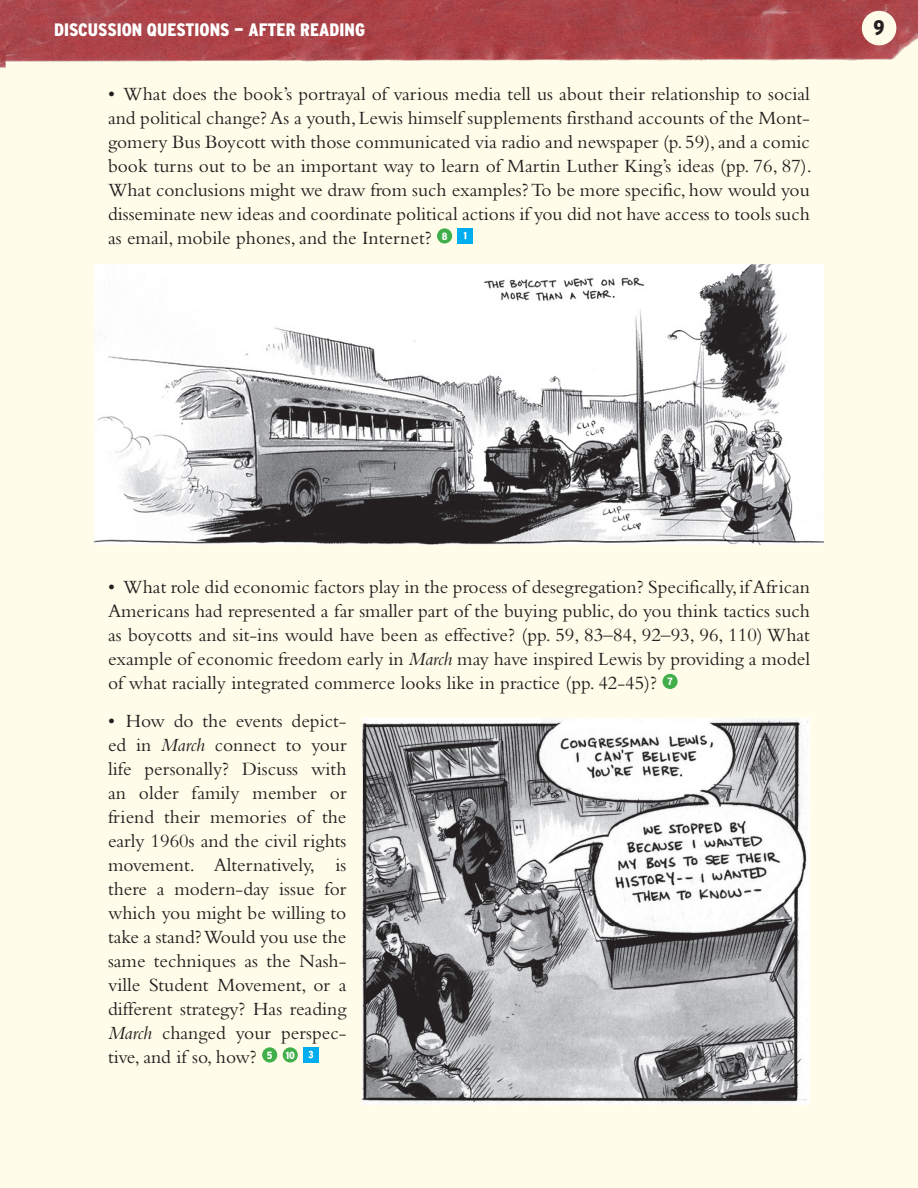
<style>
.page{position:relative;width:918px;height:1188px;background:#fffde9}
.page>*{position:absolute;margin:0;border:0;box-sizing:border-box;transform-origin:0 0}
.t1{font:900 condensed 21px "Interstate";color:#231f20}
.Paragraph_Style_1{font:19.5px/24px "Bembo";color:#231f20;text-align:justify}
.t2{font:900 condensed 18px "Interstate";color:#fff}
.t3{font:900 condensed 10.5px "Interstate";color:#fff}
.s1{font-family:"M Bembo";font-style:italic}
</style>
<div class="page">
<img style="left:0;top:0;width:918px;height:68px">
<div style="left:862px;top:11px;width:34px;height:34px;background:#fffde9;border-radius:50%"></div>
<div style="left:437px;top:228px;width:15px;height:16px;background:#40ae49;border-radius:50%"></div>
<div style="left:458px;top:228px;width:15px;height:16px;background:#00aeef"></div>
<svg style="left:464px;top:232px;width:2px;height:7px"></svg>
<div style="left:663px;top:674px;width:15px;height:15px;background:#40ae49;border-radius:50%"></div>
<div style="left:262px;top:1047px;width:15px;height:16px;background:#40ae49;border-radius:50%"></div>
<div style="left:283px;top:1047px;width:15px;height:16px;background:#40ae49;border-radius:50%"></div>
<div style="left:303px;top:1047px;width:15px;height:16px;background:#00aeef"></div>
<svg style="left:308px;top:1051px;width:5px;height:7px"></svg>
<img style="left:94px;top:265px;width:730px;height:279px">
<img style="left:363px;top:718px;width:447px;height:386px">
<p class="t2" style="left:54px;top:19px;width:313px">DISCUSSION QUESTIONS — AFTER READING</p>
<p class="Paragraph_Style_1" style="left:108px;top:81px;width:705px">• What does the book’s portrayal of various media tell us about their relationship to social and political change? As a youth, Lewis himself supplements firsthand accounts of the Mont&shy;gomery Bus Boycott with those communicated via radio and newspaper (p. 59), and a comic book turns out to be an important way to learn of Martin Luther King’s ideas (pp. 76, 87).<br>What conclusions might we draw from such examples? To be more specific, how would you disseminate new ideas and coordinate political actions if you did not have access to tools such as email, mobile phones, and the Internet?</p>
<p class="t3" style="left:442px;top:230px;width:7px">8</p>
<p class="t1" style="left:874px;top:16px;width:13px">9</p>
<p class="Paragraph_Style_1" style="left:108px;top:575px;width:704px">• What role did economic factors play in the process of desegregation? Specifically,ifAfrican Americans had represented a far smaller part of the buying public, do you think tactics such as boycotts and sit-ins would have been as effective? (pp. 59, 83–84, 92–93, 96, 110) What example of economic freedom early in <span class="s1">March</span> may have inspired Lewis by providing a model of what racially integrated commerce looks like in practice (pp. 42-45)?</p>
<p class="t3" style="left:667px;top:676px;width:7px">7</p>
<p class="Paragraph_Style_1" style="left:108px;top:708px;width:240px">• How do the events depict&shy;ed in <span class="s1">March</span> connect to your life personally? Discuss with an older family member or friend their memories of the early 1960s and the civil rights movement. Alternatively, is there a modern-day issue for which you might be willing to take a stand? Would you use the same techniques as the Nash&shy;ville Student Movement, or a different strategy? Has reading <span class="s1">March</span> changed your perspec&shy;tive, and if so, how?</p>
<p class="t3" style="left:267px;top:1049px;width:7px">5</p>
<p class="t3" style="left:286px;top:1049px;width:11px">10</p>
</div>
